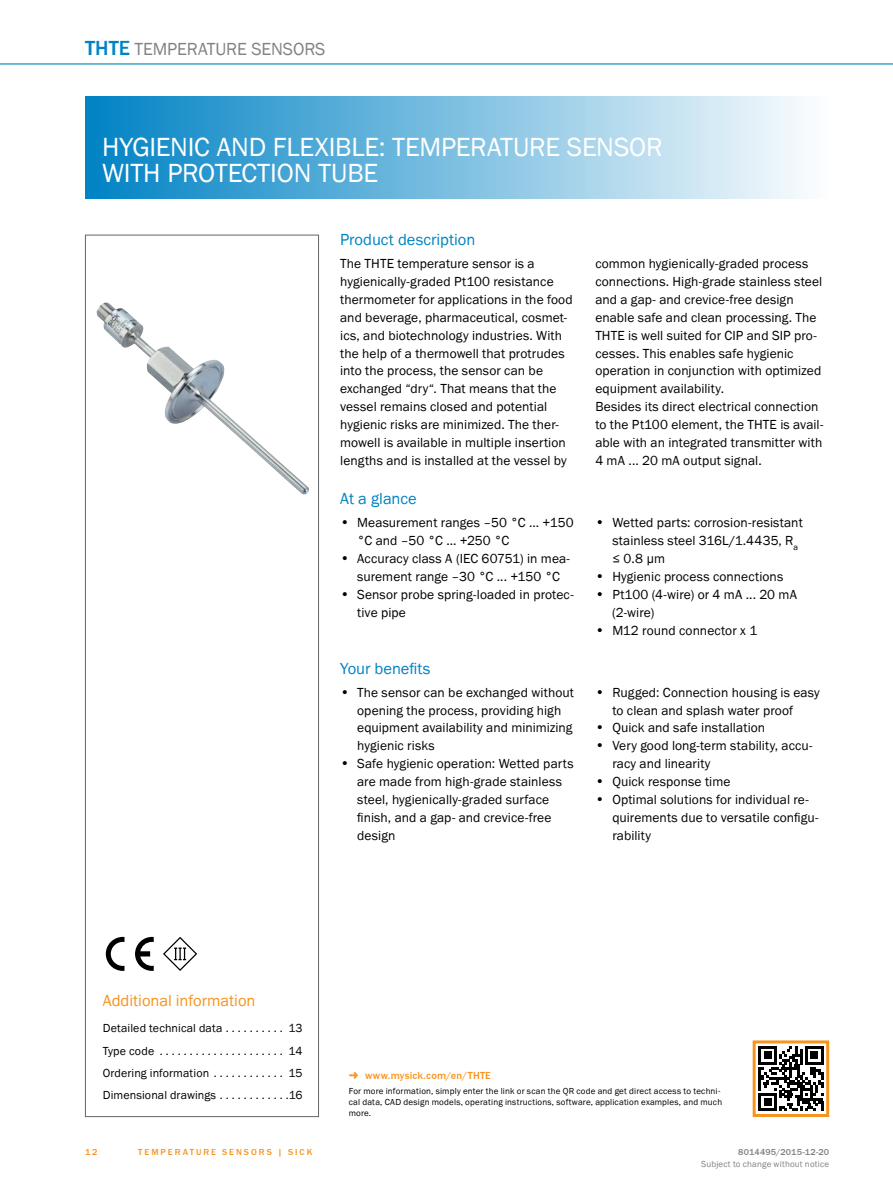
<style>
.page{position:relative;width:893px;height:1188px;background:#fff}
.page>*{position:absolute;margin:0;border:0;box-sizing:border-box;transform-origin:0 0}
.t1{font:27px/25.5px "SICK Franklin";letter-spacing:-.01em;color:#fff}
.t2{font:18px "SICK Franklin";letter-spacing:-.005em;color:#808285}
.t3{font:16.5px "SICK Franklin";color:#0083c5}
.t4{font:16.5px "SICK Franklin";color:#f7941e}
.t5{font:13.5px/17.9px "SICK Franklin";letter-spacing:.005em;color:#000}
.t6{font:12px "SICK Franklin";letter-spacing:.01em;color:#000}
.t7{font:500 10.5px "SICK Franklin";letter-spacing:.02em;color:#f7941e}
.t8{font:9px/10.8px "SICK Franklin";letter-spacing:.02em;color:#000}
.t9{font:9px "SICK Franklin";letter-spacing:.02em;color:#808285}
.t10{font:500 9px "SICK Franklin";letter-spacing:.225em;color:#f7941e}
.t11{font:500 9px "SICK Franklin";letter-spacing:.02em;color:#808285}
.s1{font-weight:500;font-size:21px;color:#0083c5}
.s2{font-size:14.25px}
</style>
<div class="page">
<hr style="left:0;top:63px;width:893px;height:2px;background:#0083c5">
<div style="left:85px;top:97px;width:744px;height:102px;background:linear-gradient(to right,#0082c4,#fcfdfe)"></div>
<img style="left:96px;top:302px;width:213px;height:192px">
<svg style="left:106px;top:937px;width:18px;height:34px"></svg>
<svg style="left:135px;top:937px;width:19px;height:34px"></svg>
<svg style="left:163px;top:937px;width:34px;height:34px"></svg>
<div style="left:85px;top:235px;width:234px;height:882px;border:1px solid #636466"></div>
<svg style="left:758px;top:1046px;width:65px;height:65px"></svg>
<hr style="left:805px;top:1046px;width:18px;height:3px;background:#000">
<div style="left:753px;top:1040px;width:76px;height:77px;border:3px solid #f7941e"></div>
<h2 class="t2" style="left:85px;top:38px;width:240px"><span class="s1">THTE</span> Temperature sensors</h2>
<h1 class="t1" style="left:102px;top:135px;width:562px">Hygienic and flexible: Temperature sensor with protection tube</h1>
<p class="t3" style="left:340px;top:229px;width:137px">Product description</p>
<p class="t5" style="left:340px;top:255px;width:234px">The THTE temperature sensor is a hygienically-graded Pt100 resistance thermometer for applications in the food and beverage, pharmaceutical, cosmet&shy;ics, and biotechnology industries. With the help of a thermowell that protrudes into the process, the sensor can be exchanged “dry“. That means that the vessel remains closed and potential hygienic risks are minimized. The ther&shy;mowell is available in multiple insertion lengths and is installed at the vessel by</p>
<p class="t5" style="left:595px;top:255px;width:228px">common hygienically-graded process connections. High-grade stainless steel and a gap- and crevice-free design enable safe and clean processing. The THTE is well suited for CIP</p>
<p class="t5" style="left:595px;top:326px;width:230px;text-indent:152px">and SIP pro&shy;cesses. This enables safe hygienic operation in conjunction with optimized equipment availability.<br>Besides its direct electrical connection to the Pt100 element, the THTE is avail&shy;able with an integrated transmitter with 4 mA ... 20 mA output signal.</p>
<p class="t3" style="left:340px;top:489px;width:78px">At a glance</p>
<p class="t5" style="left:357px;top:514px;width:218px;text-indent:-17px"><span class="s2">•</span> Measurement ranges –50 °C ... +150 °C and –50 °C ... +250 °C</p>
<p class="t5" style="left:340px;top:550px;width:126px"><span class="s2">•</span> Accuracy class A (IEC</p>
<p class="t5" style="left:357px;top:550px;width:214px;text-indent:124px">60751) in mea&shy;surement range –30 °C ... +150 °C</p>
<p class="t5" style="left:357px;top:586px;width:218px;text-indent:-17px"><span class="s2">•</span> Sensor probe spring-loaded in protec&shy;tive pipe</p>
<p class="t3" style="left:340px;top:658px;width:92px">Your benefits</p>
<p class="t5" style="left:357px;top:683px;width:218px;text-indent:-17px"><span class="s2">•</span> The sensor can be exchanged without opening the process, providing high equipment availability and minimizing hygienic risks</p>
<p class="t5" style="left:357px;top:755px;width:218px;text-indent:-17px"><span class="s2">•</span> Safe hygienic operation: Wetted parts are made from high-grade stainless steel, hygienically-graded surface finish, and a gap- and crevice-free design</p>
<p class="t5" style="left:612px;top:514px;width:192px;text-indent:-17px"><span class="s2">•</span> Wetted parts: corrosion-resistant stainless steel 316L/1.4435, R<sub>a </sub>≤ 0.8 µm</p>
<p class="t5" style="left:595px;top:568px;width:190px"><span class="s2">•</span> Hygienic process connections</p>
<p class="t5" style="left:612px;top:586px;width:186px;text-indent:-17px"><span class="s2">•</span> Pt100 (4-wire) or 4 mA ... 20 mA (2-wire)</p>
<p class="t5" style="left:595px;top:621px;width:163px"><span class="s2">•</span> M12 round connector x 1</p>
<p class="t5" style="left:612px;top:683px;width:209px;text-indent:-17px"><span class="s2">•</span> Rugged: Connection housing is easy to clean and splash water proof</p>
<p class="t5" style="left:595px;top:719px;width:171px"><span class="s2">•</span> Quick and safe installation</p>
<p class="t5" style="left:612px;top:737px;width:202px;text-indent:-17px"><span class="s2">•</span> Very good long-term stability, accu&shy;racy and linearity</p>
<p class="t5" style="left:595px;top:773px;width:137px"><span class="s2">•</span> Quick response time</p>
<p class="t5" style="left:612px;top:791px;width:208px;text-indent:-17px"><span class="s2">•</span> Optimal solutions for individual re&shy;quirements due to versatile configu&shy;rability</p>
<p class="t4" style="left:103px;top:990px;width:154px">Additional information</p>
<p class="t6" style="left:103px;top:1021px;width:121px">Detailed technical data</p>
<p class="t6" style="left:288px;top:1021px;width:16px">13</p>
<p class="t6" style="left:103px;top:1043px;width:53px">Type code</p>
<p class="t6" style="left:289px;top:1043px;width:16px">14</p>
<p class="t6" style="left:103px;top:1065px;width:108px">Ordering information</p>
<p class="t6" style="left:288px;top:1065px;width:16px">15</p>
<p class="t6" style="left:103px;top:1087px;width:115px">Dimensional drawings</p>
<p class="t6" style="left:289px;top:1087px;width:15px">16</p>
<p class="t7" style="left:365px;top:1069px;width:127px">www.mysick.com/en/THTE</p>
<p class="t8" style="left:349px;top:1086px;width:375px">For more information, simply enter the link or scan the QR code and get direct access to techni&shy;cal data, CAD design models, operating instructions, software, application examples, and much more.</p>
<p class="t10" style="left:85px;top:1146px;width:14px">12</p>
<p class="t10" style="left:138px;top:1146px;width:176px">TEMPERATURE SENSORS | SICK</p>
<p class="t11" style="left:738px;top:1146px;width:92px">8014495/2015-12-20</p>
<p class="t9" style="left:701px;top:1159px;width:130px">Subject to change without notice</p>
</div>
